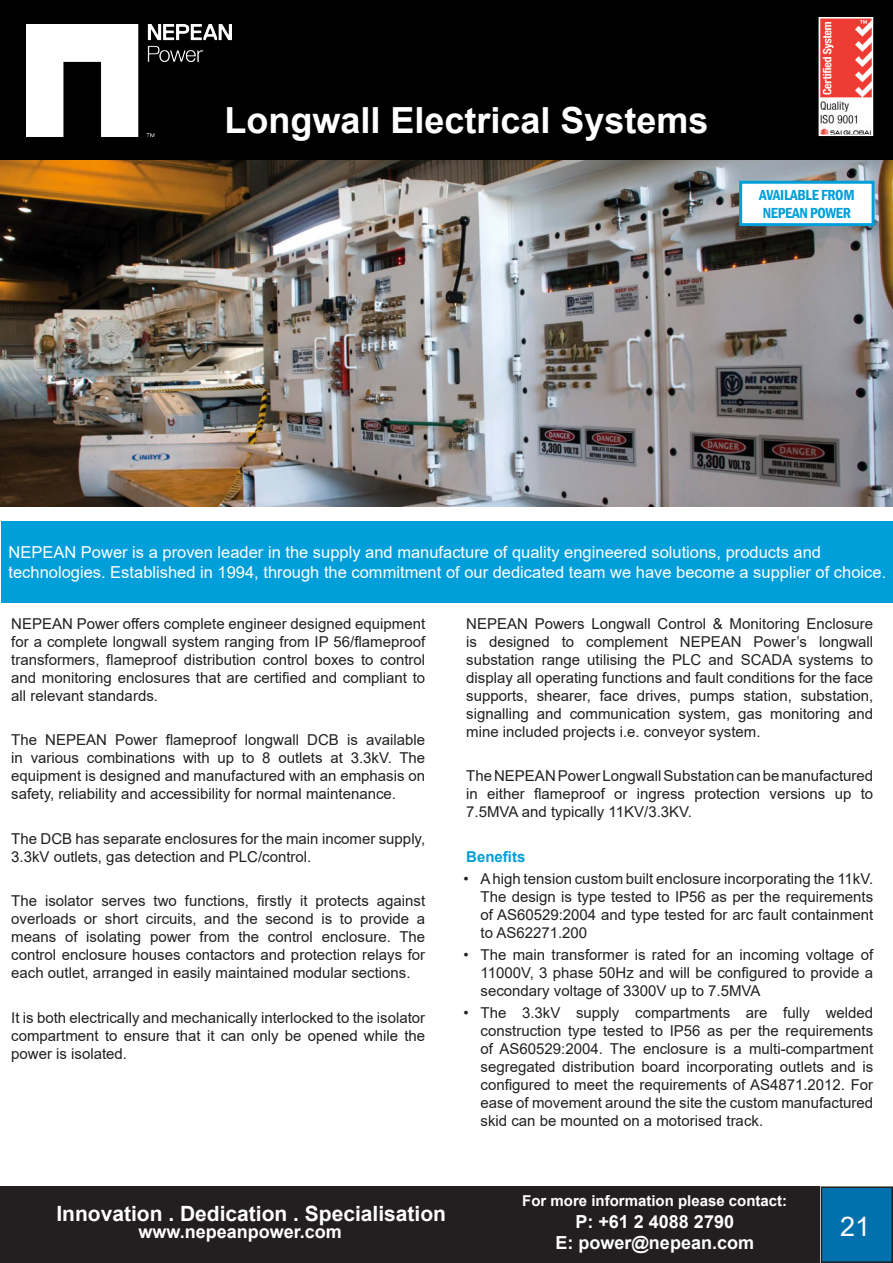
<style>
.page{position:relative;width:893px;height:1263px;background:#fff}
.page>*{position:absolute;margin:0;border:0;box-sizing:border-box;transform-origin:0 0}
.t1{font:700 36px "Arial";color:#fff}
.t2{font:27px "Arial";color:#fff}
.t3{font:700 21px "Arial";color:#fff}
.t4{font:700 18px "Arial";color:#fff}
.t5{font:16.5px/19.8px "Arial";color:#fff}
.t6{font:15px/18px "Arial";color:#231f20;text-align:justify}
.t7{font:700 15px "Arial";color:#fff}
.t8{font:600 condensed 15px "Franklin Gothic";letter-spacing:-.02em;color:#009fda}
.t9{font:700 15px "Arial";color:#009fda}
</style>
<div class="page">
<div style="left:0;top:0;width:893px;height:161px;background:#000"></div>
<img style="left:26px;top:24px;width:205px;height:112px">
<img style="left:0;top:161px;width:893px;height:345px">
<img style="left:822px;top:20px;width:48px;height:113px">
<div style="left:819px;top:17px;width:54px;height:119px;border:2px solid #fff"></div>
<div style="left:1px;top:521px;width:892px;height:82px;background:#009fda"></div>
<div style="left:0;top:1186px;width:820px;height:77px;background:#231f20"></div>
<div style="left:821px;top:1187px;width:71px;height:75px;background:#0071ad"></div>
<div style="left:821px;top:1186px;width:72px;height:77px;border:2px solid #231f20"></div>
<div style="left:741px;top:182px;width:132px;height:43px;background:#fff"></div>
<div style="left:739px;top:181px;width:136px;height:45px;border:3px solid #009fda"></div>
<p class="t1" style="left:224px;top:95px;width:486px">Longwall Electrical Systems</p>
<p class="t8" style="left:759px;top:185px;width:97px">AVAILABLE FROM</p>
<p class="t8" style="left:763px;top:203px;width:90px">NEPEAN POWER</p>
<p class="t5" style="left:9px;top:542px;width:879px">NEPEAN Power is a proven leader in the supply and manufacture of quality engineered solutions, products and technologies. Established in 1994, through the commitment of our dedicated team we have become a supplier of choice.</p>
<p class="t6" style="left:11px;top:614px;width:415px">NEPEAN Power offers complete engineer designed equipment for a complete longwall system ranging from IP 56/flameproof transformers, flameproof distribution control boxes to control and monitoring enclosures that are certified and compliant to all relevant standards.</p>
<p class="t6" style="left:11px;top:731px;width:415px">The NEPEAN Power flameproof longwall DCB is available in various combinations with up to 8 outlets at 3.3kV. The equipment is designed and manufactured with an emphasis on safety, reliability and accessibility for normal maintenance.</p>
<p class="t6" style="left:11px;top:829px;width:415px">The DCB has separate enclosures for the main incomer supply,<br>3.3kV outlets, gas detection and PLC/control.</p>
<p class="t6" style="left:11px;top:892px;width:415px">The isolator serves two functions, firstly it protects against overloads or short circuits, and the second is to provide a means of isolating power from the control enclosure. The control enclosure houses contactors and protection relays for each outlet, arranged in easily maintained modular sections.</p>
<p class="t6" style="left:11px;top:1008px;width:415px">It is both electrically and mechanically interlocked to the isolator compartment to ensure that it can only be opened while the power is isolated.</p>
<p class="t6" style="left:466px;top:614px;width:408px">NEPEAN Powers Longwall Control &amp; Monitoring Enclosure is designed to complement NEPEAN Power’s longwall substation range utilising the PLC and SCADA systems to display all operating functions and fault conditions for the face supports, shearer, face drives, pumps station, substation, signalling and communication system, gas monitoring and mine included projects i.e. conveyor system.</p>
<p class="t6" style="left:466px;top:767px;width:408px">The NEPEAN Power Longwall Substation can be manufactured in either flameproof or ingress protection versions up to 7.5MVA and typically 11KV/3.3KV.</p>
<p class="t9" style="left:466px;top:846px;width:61px">Benefits</p>
<p class="t6" style="left:480px;top:869px;width:394px;text-indent:-17px">• A high tension custom built enclosure incorporating the 11kV.<br>The design is type tested to IP56 as per the requirements of AS60529:2004 and type tested for arc fault containment to AS62271.200</p>
<p class="t6" style="left:480px;top:946px;width:394px;text-indent:-17px">• The main transformer is rated for an incoming voltage of 11000V, 3 phase 50Hz and will be configured to provide a secondary voltage of 3300V up to 7.5MVA</p>
<p class="t6" style="left:480px;top:1004px;width:394px;text-indent:-17px">• The 3.3kV supply compartments are fully welded construction type tested to IP56 as per the requirements of AS60529:2004. The enclosure is a multi-compartment segregated distribution board incorporating outlets and is configured to meet the requirements of AS4871.2012. For ease of movement around the site the custom manufactured skid can be mounted on a motorised track.</p>
<p class="t7" style="left:522px;top:1190px;width:267px">For more information please contact:</p>
<p class="t4" style="left:575px;top:1209px;width:160px">P: +61 2 4088 2790</p>
<p class="t4" style="left:555px;top:1230px;width:200px">E: power@nepean.com</p>
<p class="t3" style="left:56px;top:1198px;width:391px">Innovation . Dedication . Specialisation</p>
<p class="t4" style="left:139px;top:1219px;width:205px">www.nepeanpower.com</p>
<p class="t2" style="left:840px;top:1208px;width:32px">21</p>
</div>
